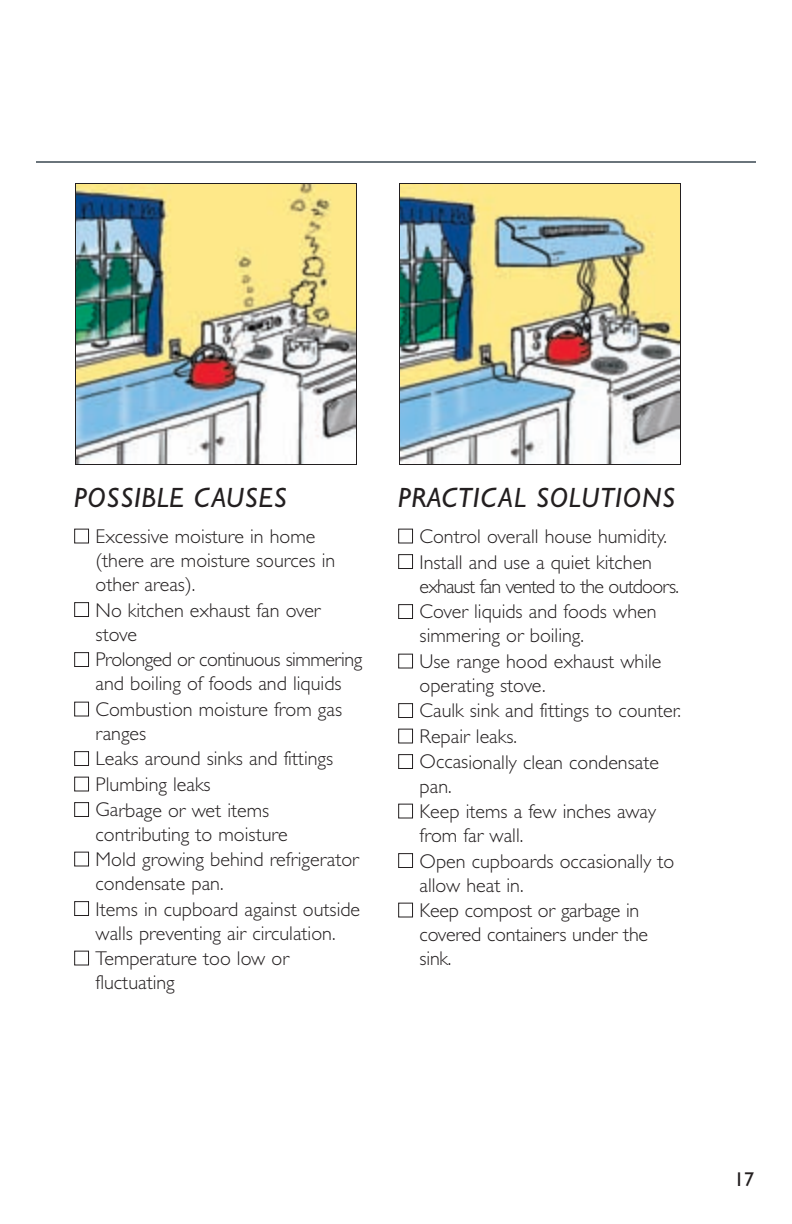
<style>
.page{position:relative;width:792px;height:1224px;background:#fff}
.page>*{position:absolute;margin:0;border:0;box-sizing:border-box;transform-origin:0 0}
.t1{font:italic 28px "Gill Sans Std";letter-spacing:.03em;color:#231f20}
.t2{font:300 20px/24px "Gill Sans Std";color:#231f20}
.t3{font:300 20px/24px "Gill Sans Std";letter-spacing:-.025em;color:#231f20;text-align:center}
.t4{font:300 20px/24px "Gill Sans Std";letter-spacing:-.04em;color:#231f20}
.t5{font:20px "Gill Sans Std";color:#231f20}
.s1{color:#fff}
</style>
<div class="page">
<img style="left:401px;top:185px;width:278px;height:278px">
<div style="left:399px;top:183px;width:282px;height:282px;border:1px solid #231f20"></div>
<img style="left:77px;top:185px;width:278px;height:278px">
<div style="left:75px;top:183px;width:282px;height:282px;border:1px solid #231f20"></div>
<hr style="left:36px;top:161px;width:720px;height:2px;background:#6a747b">
<h1 class="t1" style="left:74px;top:487px;width:214px">POSSIBLE CAUSES</h1>
<p class="t2" style="left:96px;top:526px;width:241px;text-indent:-22px"><span class="s1">■</span> Excessive moisture in home (there are moisture sources in other areas).</p>
<p class="t2" style="left:96px;top:600px;width:227px;text-indent:-22px"><span class="s1">■</span> No kitchen exhaust fan over stove</p>
<p class="t3" style="left:74px;top:649px;width:290px"><span class="s1">■</span> Prolonged or continuous simmering and boiling of foods and liquids</p>
<p class="t2" style="left:96px;top:699px;width:248px;text-indent:-22px"><span class="s1">■</span> Combustion moisture from gas ranges</p>
<p class="t2" style="left:74px;top:749px;width:261px"><span class="s1">■</span> Leaks around sinks and fittings</p>
<p class="t2" style="left:74px;top:774px;width:138px"><span class="s1">■</span> Plumbing leaks</p>
<p class="t2" style="left:96px;top:800px;width:194px;text-indent:-22px"><span class="s1">■</span> Garbage or wet items contributing to moisture</p>
<p class="t2" style="left:96px;top:849px;width:265px;text-indent:-22px"><span class="s1">■</span> Mold growing behind refrigerator condensate pan.</p>
<p class="t2" style="left:74px;top:899px;width:288px;text-align:center"><span class="s1">■</span> Items in cupboard against outside walls preventing air circulation.</p>
<p class="t2" style="left:96px;top:948px;width:195px;text-indent:-22px"><span class="s1">■</span> Temperature too low or fluctuating</p>
<h1 class="t1" style="left:398px;top:487px;width:279px">PRACTICAL SOLUTIONS</h1>
<p class="t2" style="left:398px;top:526px;width:270px"><span class="s1">■</span> Control overall house humidity.</p>
<p class="t4" style="left:420px;top:552px;width:261px;text-indent:-22px"><span class="s1">■</span> Install and use a quiet kitchen exhaust fan vented to the outdoors.</p>
<p class="t2" style="left:420px;top:601px;width:238px;text-indent:-22px"><span class="s1">■</span> Cover liquids and foods when simmering or boiling.</p>
<p class="t2" style="left:420px;top:651px;width:243px;text-indent:-22px"><span class="s1">■</span> Use range hood exhaust while operating stove.</p>
<p class="t2" style="left:398px;top:701px;width:285px"><span class="s1">■</span> Caulk sink and fittings to counter.</p>
<p class="t2" style="left:398px;top:726px;width:120px"><span class="s1">■</span> Repair leaks.</p>
<p class="t2" style="left:420px;top:752px;width:241px;text-indent:-22px"><span class="s1">■</span> Occasionally clean condensate pan.</p>
<p class="t2" style="left:420px;top:801px;width:238px;text-indent:-22px"><span class="s1">■</span> Keep items a few inches away from far wall.</p>
<p class="t2" style="left:420px;top:851px;width:256px;text-indent:-22px"><span class="s1">■</span> Open cupboards occasionally to allow heat in.</p>
<p class="t2" style="left:420px;top:900px;width:230px;text-indent:-22px"><span class="s1">■</span> Keep compost or garbage in covered containers under the sink.</p>
<p class="t5" style="left:734px;top:1171px;width:21px">17</p>
</div>
